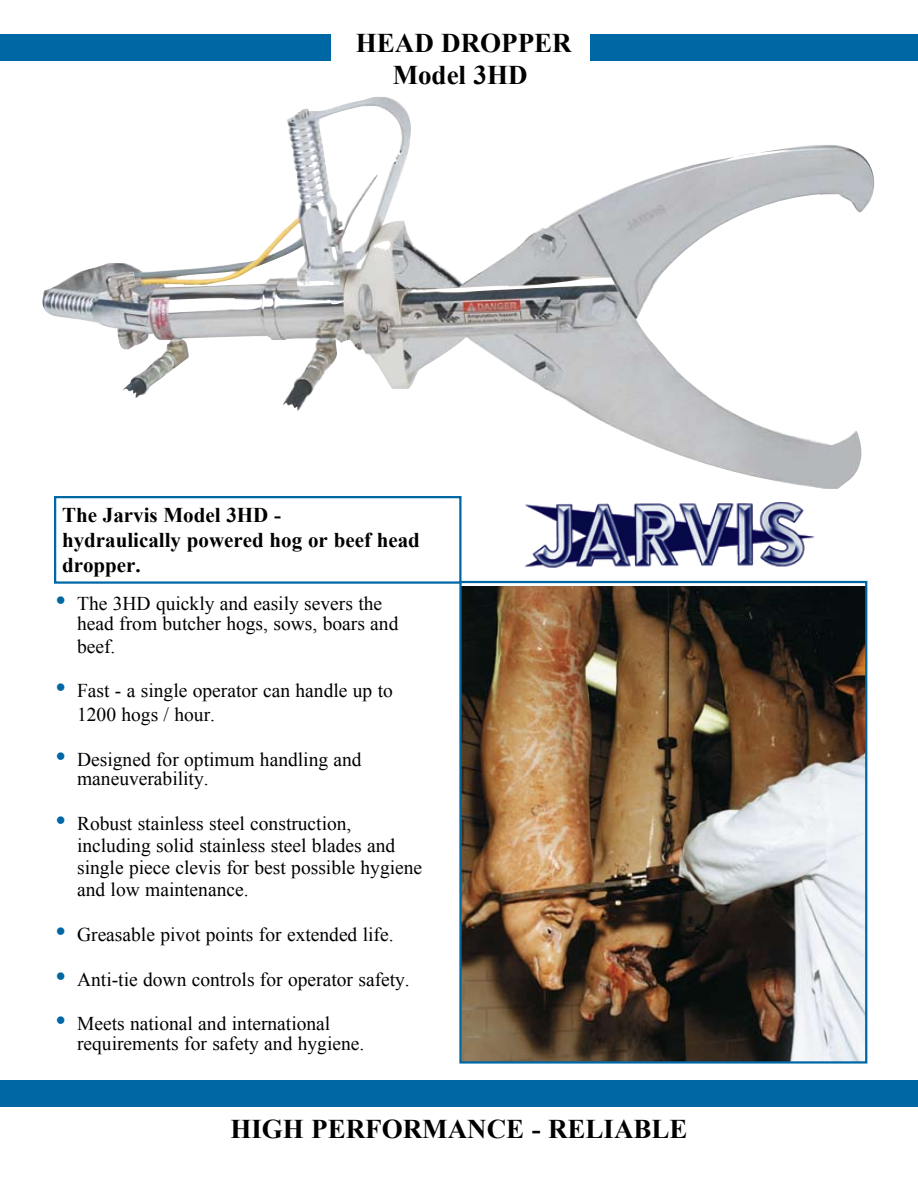
<style>
.page{position:relative;width:918px;height:1188px;background:#fff}
.page>*{position:absolute;margin:0;border:0;box-sizing:border-box;transform-origin:0 0}
.t1{font:700 27px/32.4px "Times New Roman";color:#000;text-align:center}
.t2{font:700 21px/25.2px "Times New Roman";color:#000}
.t3{font:19.5px/22.2px "Times New Roman";color:#000}
.s1{font-size:30px;color:#0067a5}
</style>
<div class="page">
<div style="left:0;top:34px;width:918px;height:27px;background:#0067a5"></div>
<div style="left:0;top:1080px;width:918px;height:27px;background:#0067a5"></div>
<div style="left:54px;top:496px;width:408px;height:88px;border:2px solid #0067a5"></div>
<img style="left:524px;top:502px;width:291px;height:66px">
<img style="left:42px;top:97px;width:833px;height:392px">
<div style="left:331px;top:32px;width:258px;height:61px;background:#fff"></div>
<img style="left:462px;top:587px;width:402px;height:474px">
<div style="left:459px;top:581px;width:408px;height:483px;border:2px solid #0067a5"></div>
<h1 class="t1" style="left:356px;top:26px;width:217px">HEAD DROPPER<br>Model 3HD</h1>
<p class="t2" style="left:62px;top:502px;width:359px">The Jarvis Model 3HD -<br>hydraulically powered hog or beef head dropper.</p>
<p class="t3" style="left:77px;top:592px;width:323px;line-height:21.5px;text-indent:-22px"><span class="s1">•</span> The 3HD quickly and easily severs the head from butcher hogs, sows, boars and beef.</p>
<p class="t3" style="left:77px;top:679px;width:317px;line-height:23.7px;text-indent:-22px"><span class="s1">•</span> Fast - a single operator can handle up to<br>1200 hogs / hour.</p>
<p class="t3" style="left:77px;top:749px;width:286px;line-height:19.2px;text-indent:-22px"><span class="s1">•</span> Designed for optimum handling and maneuverability.</p>
<p class="t3" style="left:77px;top:812px;width:347px;text-indent:-22px"><span class="s1">•</span> Robust stainless steel construction, including solid stainless steel blades and single piece clevis for best possible hygiene and low maintenance.</p>
<p class="t3" style="left:56px;top:923px;width:340px"><span class="s1">•</span> Greasable pivot points for extended life.</p>
<p class="t3" style="left:56px;top:968px;width:356px"><span class="s1">•</span> Anti-tie down controls for operator safety.</p>
<p class="t3" style="left:77px;top:1014px;width:289px;line-height:19.2px;text-indent:-22px"><span class="s1">•</span> Meets national and international requirements for safety and hygiene.</p>
<h1 class="t1" style="left:230px;top:1112px;width:459px">HIGH PERFORMANCE - RELIABLE</h1>
</div>
